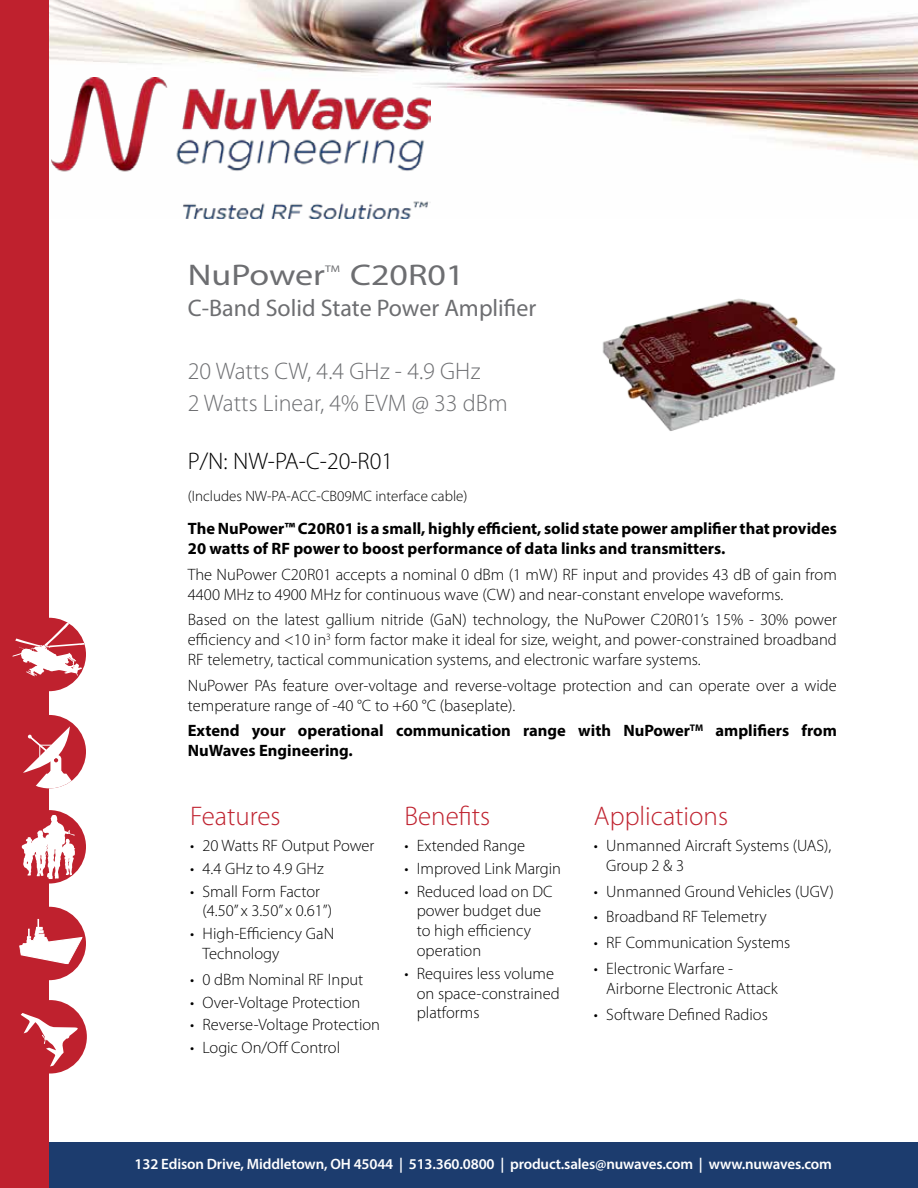
<style>
.page{position:relative;width:918px;height:1188px;background:#fff}
.page>*{position:absolute;margin:0;border:0;box-sizing:border-box;transform-origin:0 0}
.t1{font:30px "Myriad Pro";color:#6d6e71;scale:1.2 1}
.t2{font:300 27px "Myriad Pro";color:#bf212e}
.t3{font:300 24px/31.5px "Myriad Pro";color:#6d6e71}
.t4{font:24px "Myriad Pro";color:#6d6e71}
.t5{font:300 24px "Myriad Pro";color:#000}
.t6{font:300 16.5px/19.8px "Myriad Pro";color:#000}
.t7{font:700 16.5px/19.8px "Myriad Pro";color:#000}
.t8{font:600 15px "Myriad Pro";letter-spacing:-.01em;color:#fff}
.t9{font:300 15px "Myriad Pro";color:#000}
.t10{font:9.6px "Myriad Pro";color:#6d6e71;scale:1.2 1}
</style>
<div class="page">
<img style="left:49px;top:0;width:869px;height:163px">
<div style="left:37px;top:1143px;width:881px;height:45px;background:#1c3c6e"></div>
<div style="left:0;top:0;width:49px;height:1188px;background:#bf212e"></div>
<div style="left:13px;top:618px;width:73px;height:73px;background:#bf212e;border-radius:50%"></div>
<svg style="left:13px;top:621px;width:73px;height:55px"></svg>
<div style="left:13px;top:715px;width:73px;height:73px;background:#bf212e;border-radius:50%"></div>
<svg style="left:23px;top:726px;width:50px;height:62px"></svg>
<div style="left:13px;top:810px;width:73px;height:74px;background:#bf212e;border-radius:50%"></div>
<svg style="left:22px;top:815px;width:53px;height:64px"></svg>
<div style="left:13px;top:907px;width:73px;height:73px;background:#bf212e;border-radius:50%"></div>
<svg style="left:19px;top:919px;width:64px;height:45px"></svg>
<div style="left:13px;top:1000px;width:74px;height:74px;background:#bf212e;border-radius:50%"></div>
<svg style="left:20px;top:1013px;width:58px;height:54px"></svg>
<img style="left:602px;top:298px;width:234px;height:133px">
<img style="left:52px;top:78px;width:379px;height:141px">
<h1 class="t1" style="left:188px;top:256px;width:116px">NuPower</h1>
<p class="t10" style="left:325px;top:263px;width:14px">TM</p>
<h1 class="t1" style="left:350px;top:256px;width:97px">C20R01</h1>
<h3 class="t4" style="left:188px;top:293px;width:350px">C-Band Solid State Power Amplifier</h3>
<h3 class="t3" style="left:188px;top:355px;width:321px">20 Watts CW, 4.4 GHz - 4.9 GHz<br>2 Watts Linear, 4% EVM @ 33 dBm</h3>
<h3 class="t5" style="left:188px;top:447px;width:207px">P/N: NW-PA-C-20-R01</h3>
<p class="t9" style="left:188px;top:487px;width:281px">(Includes NW-PA-ACC-CB09MC interface cable)</p>
<p class="t7" style="left:188px;top:518px;width:651px">The NuPower™ C20R01 is a small, highly efficient, solid state power amplifier that provides<br>20 watts of RF power to boost performance of data links and transmitters.</p>
<p class="t6" style="left:188px;top:564px;width:651px">The NuPower C20R01 accepts a nominal 0 dBm (1 mW) RF input and provides 43 dB of gain from<br>4400 MHz to 4900 MHz for continuous wave (CW) and near-constant envelope waveforms.</p>
<p class="t6" style="left:188px;top:610px;width:651px;text-align:justify">Based on the latest gallium nitride (GaN) technology, the NuPower C20R01’s 15% - 30% power efficiency and &lt;10 in<sup>3</sup> form factor make it ideal for size, weight, and power-constrained broadband RF telemetry, tactical communication systems, and electronic warfare systems.</p>
<p class="t6" style="left:188px;top:675px;width:651px">NuPower PAs feature over-voltage and reverse-voltage protection and can operate over a wide temperature range of -40 °C to +60 °C (baseplate).</p>
<p class="t7" style="left:188px;top:720px;width:651px">Extend your operational communication range with NuPower<sup>TM</sup> amplifiers from<br>NuWaves Engineering.</p>
<h2 class="t2" style="left:190px;top:800px;width:92px">Features</h2>
<p class="t6" style="left:190px;top:835px;width:186px">• 20 Watts RF Output Power</p>
<p class="t6" style="left:190px;top:858px;width:135px">• 4.4 GHz to 4.9 GHz</p>
<p class="t6" style="left:202px;top:881px;width:131px;text-indent:-12px">• Small Form Factor (4.50” x 3.50” x 0.61”)</p>
<p class="t6" style="left:202px;top:924px;width:133px;text-indent:-12px">• High-Efficiency GaN<br>Technology</p>
<p class="t6" style="left:190px;top:969px;width:175px">• 0 dBm Nominal RF Input</p>
<p class="t6" style="left:190px;top:992px;width:172px">• Over-Voltage Protection</p>
<p class="t6" style="left:190px;top:1015px;width:191px">• Reverse-Voltage Protection</p>
<p class="t6" style="left:190px;top:1038px;width:152px">• Logic On/Off Control</p>
<h2 class="t2" style="left:404px;top:800px;width:87px">Benefits</h2>
<p class="t6" style="left:404px;top:835px;width:122px">• Extended Range</p>
<p class="t6" style="left:404px;top:858px;width:158px">• Improved Link Margin</p>
<p class="t6" style="left:417px;top:881px;width:137px;text-indent:-12px">• Reduced load on DC power budget due to high efficiency operation</p>
<p class="t6" style="left:417px;top:963px;width:144px;text-indent:-12px">• Requires less volume on space-constrained platforms</p>
<h2 class="t2" style="left:594px;top:800px;width:136px">Applications</h2>
<p class="t6" style="left:606px;top:835px;width:227px;text-indent:-12px">• Unmanned Aircraft Systems (UAS),<br>Group 2 &amp; 3</p>
<p class="t6" style="left:594px;top:881px;width:241px">• Unmanned Ground Vehicles (UGV)</p>
<p class="t6" style="left:594px;top:907px;width:174px">• Broadband RF Telemetry</p>
<p class="t6" style="left:594px;top:933px;width:198px">• RF Communication Systems</p>
<p class="t6" style="left:606px;top:959px;width:173px;text-indent:-12px">• Electronic Warfare -<br>Airborne Electronic Attack</p>
<p class="t6" style="left:594px;top:1004px;width:175px">• Software Defined Radios</p>
<p class="t8" style="left:135px;top:1155px;width:699px">132 Edison Drive, Middletown, OH 45044 | 513.360.0800 | product.sales@nuwaves.com | www.nuwaves.com</p>
</div>
